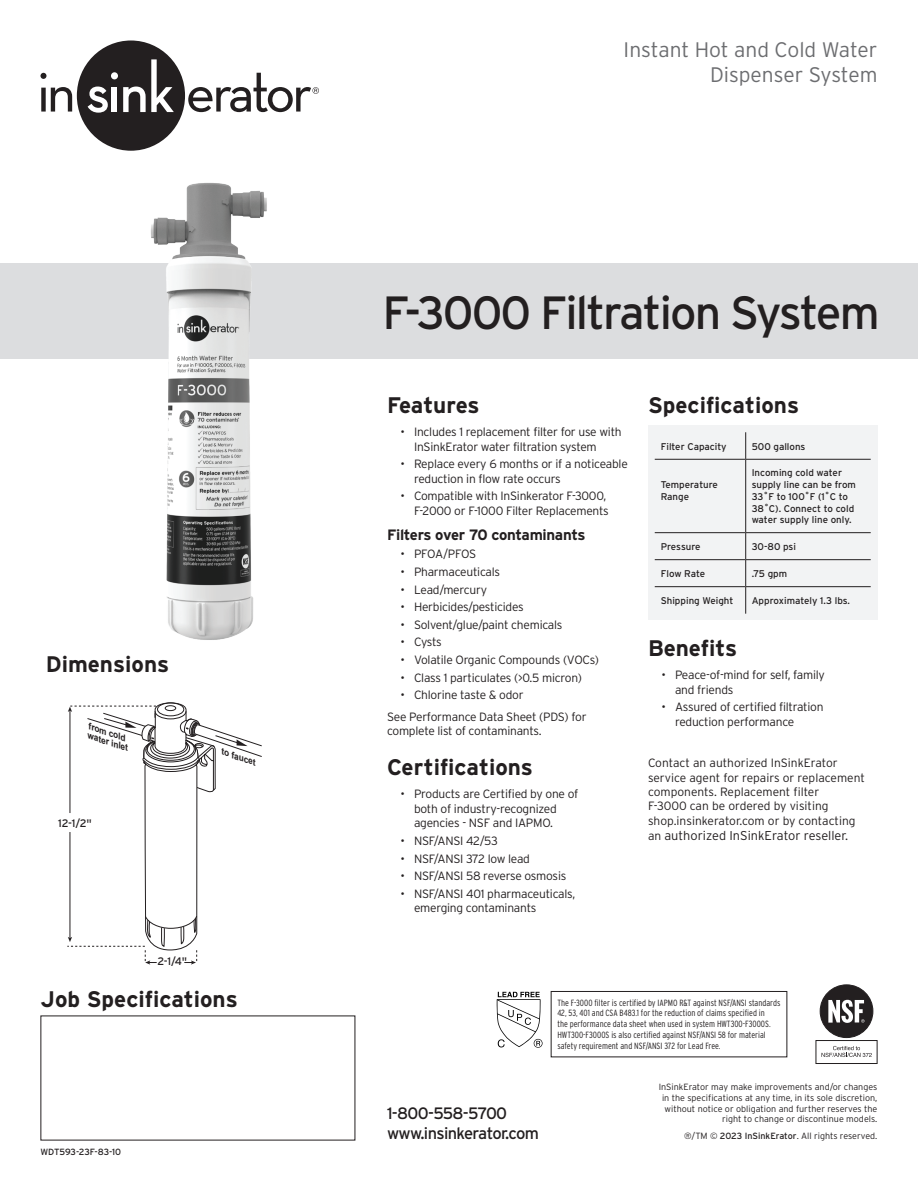
<style>
.page{position:relative;width:918px;height:1188px;background:#fff}
.page>*{position:absolute;margin:0;border:0;box-sizing:border-box;transform-origin:0 0}
.t1{font:46.5px "Interstate";letter-spacing:-.04em;color:#231f20}
.t2{font:700 22.5px "Interstate";color:#231f20}
.t3{font:300 21px/25.2px "Interstate";color:#6c6d70;text-align:right}
.t4{font:16.5px/19.8px "Interstate";letter-spacing:-.04em;color:#231f20}
.t5{font:700 15px "Interstate";letter-spacing:-.02em;color:#231f20}
.t6{font:300 12.75px "Interstate";color:#231f20}
.t7{font:300 12px/14.4px "Interstate";letter-spacing:-.02em;color:#231f20}
.t8{font:300 12px/14.4px "Interstate";color:#231f20}
.t9{font:10.95px "Interstate";color:#231f20}
.t10{font:9.75px/11.7px "Interstate";color:#231f20}
.t11{font:300 9px/10.8px "Interstate Condensed";color:#231f20}
.t12{font:300 9px/10.8px "Interstate";color:#231f20;text-align:right}
.t13{font:italic 700 9px/8.6px "Arial";color:#231f20;text-align:center;scale:.95 1}
.t14{font:9px "Interstate";letter-spacing:-.005em;color:#231f20}
.s1{font-size:12px}
.s2{font-weight:400}
</style>
<div class="page">
<div style="left:0;top:263px;width:918px;height:96px;background:#dcdddf"></div>
<div style="left:77px;top:41px;width:108px;height:110px;background:#231f20;border-radius:50%"></div>
<svg style="left:40px;top:73px;width:32px;height:39px"></svg>
<svg style="left:88px;top:87px;width:20px;height:26px"></svg>
<div style="left:112px;top:87px;width:5px;height:25px;background:#fff"></div>
<div style="left:111px;top:72px;width:7px;height:7px;background:#fff;border-radius:50%"></div>
<svg style="left:123px;top:59px;width:51px;height:53px"></svg>
<svg style="left:188px;top:73px;width:131px;height:39px"></svg>
<div style="left:648px;top:426px;width:229px;height:194px;background:#f2f3f4"></div>
<svg style="left:745px;top:432px;width:1px;height:27px"></svg>
<hr style="left:655px;top:459px;width:91px;height:1px;background:#231f20">
<hr style="left:746px;top:459px;width:125px;height:1px;background:#231f20">
<hr style="left:745px;top:460px;width:1px;height:72px;background:#231f20">
<hr style="left:655px;top:532px;width:91px;height:1px;background:#231f20">
<hr style="left:746px;top:532px;width:125px;height:1px;background:#231f20">
<hr style="left:655px;top:559px;width:91px;height:1px;background:#231f20">
<hr style="left:746px;top:559px;width:125px;height:1px;background:#231f20">
<hr style="left:655px;top:586px;width:91px;height:1px;background:#231f20">
<hr style="left:746px;top:586px;width:125px;height:1px;background:#231f20">
<svg style="left:745px;top:533px;width:1px;height:81px"></svg>
<svg style="left:67px;top:702px;width:195px;height:263px"></svg>
<div style="left:820px;top:985px;width:53px;height:53px;background:#231f20;border-radius:50%"></div>
<div style="left:820px;top:984px;width:53px;height:54px;border:1px solid #231f20;border-radius:50%"></div>
<svg style="left:828px;top:1000px;width:37px;height:23px"></svg>
<div style="left:816px;top:1040px;width:62px;height:24px;border:1px solid #231f20"></div>
<svg style="left:822px;top:1046px;width:50px;height:11px"></svg>
<div style="left:551px;top:991px;width:236px;height:66px;border:1px solid #231f20"></div>
<svg style="left:497px;top:992px;width:46px;height:56px"></svg>
<img style="left:151px;top:183px;width:116px;height:457px">
<h2 class="t2" style="left:46px;top:651px;width:125px">Dimensions</h2>
<p class="t13" style="left:91px;top:723px;width:42px;rotate:18deg">from old</p>
<p class="t13" style="left:92px;top:723px;width:46px;rotate:18deg">c<br>water inlet</p>
<p class="t9" style="left:58px;top:817px;width:35px">12-1/2"</p>
<p class="t13" style="left:224px;top:748px;width:39px;rotate:18deg">to faucet</p>
<p class="t9" style="left:157px;top:955px;width:31px">2-1/4"</p>
<h2 class="t2" style="left:40px;top:987px;width:199px">Job Specifications</h2>
<p class="t14" style="left:40px;top:1146px;width:82px">WDT593-23F-83-10</p>
<h3 class="t3" style="left:624px;top:37px;width:255px">Instant Hot and Cold Water<br>Dispenser System</h3>
<h1 class="t1" style="left:382px;top:287px;width:499px">F-3000 Filtration System</h1>
<h2 class="t2" style="left:387px;top:393px;width:94px">Features</h2>
<p class="t7" style="left:414px;top:425px;width:209px;text-indent:-14px">• Includes 1 replacement filter for use with<br>InSinkErator water filtration system</p>
<p class="t7" style="left:414px;top:457px;width:215px;text-indent:-14px">• Replace every 6 months or if a noticeable reduction in flow rate occurs</p>
<p class="t7" style="left:400px;top:489px;width:210px;text-align:right">• Compatible with InSinkerator F-3000,<br>F-2000 or F-1000 Filter Replacements</p>
<p class="t5" style="left:387px;top:526px;width:200px">Filters over 70 contaminants</p>
<p class="t7" style="left:400px;top:547px;width:77px">• PFOA/PFOS</p>
<p class="t7" style="left:400px;top:564px;width:101px">• Pharmaceuticals</p>
<p class="t7" style="left:400px;top:582px;width:88px">• Lead/mercury</p>
<p class="t7" style="left:400px;top:600px;width:125px">• Herbicides/pesticides</p>
<p class="t7" style="left:400px;top:617px;width:164px">• Solvent/glue/paint chemicals</p>
<p class="t7" style="left:400px;top:635px;width:43px">• Cysts</p>
<p class="t7" style="left:400px;top:653px;width:200px">• Volatile Organic Compounds (VOCs)</p>
<p class="t7" style="left:400px;top:670px;width:183px">• Class 1 particulates (&gt;0.5 micron)</p>
<p class="t7" style="left:387px;top:684px;width:201px;line-height:21.1px;text-indent:14px">• Chlorine taste &amp; odor<br>See Performance Data Sheet (PDS) for</p>
<p class="t7" style="left:387px;top:723px;width:156px">complete list of contaminants.</p>
<h2 class="t2" style="left:387px;top:755px;width:148px">Certifications</h2>
<p class="t7" style="left:414px;top:787px;width:166px;text-indent:-14px">• Products are Certified by one of both of industry-recognized agencies - NSF and IAPMO.</p>
<p class="t7" style="left:400px;top:833px;width:99px">• NSF/ANSI 42/53</p>
<p class="t7" style="left:400px;top:851px;width:131px">• NSF/ANSI 372 low lead</p>
<p class="t7" style="left:400px;top:869px;width:167px">• NSF/ANSI 58 reverse osmosis</p>
<p class="t7" style="left:414px;top:886px;width:163px;text-indent:-14px">• NSF/ANSI 401 pharmaceuticals, emerging contaminants</p>
<h2 class="t2" style="left:648px;top:393px;width:153px">Specifications</h2>
<p class="t10" style="left:661px;top:440px;width:67px">Filter Capacity</p>
<p class="t10" style="left:752px;top:440px;width:55px">500 gallons</p>
<p class="t10" style="left:661px;top:479px;width:59px">Temperature<br>Range</p>
<p class="t10" style="left:752px;top:467px;width:106px">Incoming cold water supply line can be from<br>33˚F to 100˚F (1˚C to<br>38˚C). Connect to cold water supply line only.</p>
<p class="t10" style="left:661px;top:541px;width:41px">Pressure</p>
<p class="t10" style="left:752px;top:541px;width:46px">30-80 psi</p>
<p class="t10" style="left:661px;top:568px;width:46px">Flow Rate</p>
<p class="t10" style="left:752px;top:568px;width:37px">.75 gpm</p>
<p class="t10" style="left:661px;top:595px;width:74px">Shipping Weight</p>
<p class="t10" style="left:752px;top:595px;width:100px">Approximately 1.3 lbs.</p>
<h2 class="t2" style="left:648px;top:636px;width:91px">Benefits</h2>
<p class="t7" style="left:675px;top:668px;width:151px;text-indent:-14px">• Peace-of-mind for self, family and friends</p>
<p class="t7" style="left:675px;top:700px;width:150px;text-indent:-14px">• Assured of certified filtration reduction performance</p>
<p class="t8" style="left:648px;top:756px;width:218px">Contact an authorized InSinkErator service agent for repairs or replacement components. Replacement filter<br>F-3000 can be ordered by visiting shop.insinkerator.com or by contacting</p>
<p class="t6" style="left:648px;top:828px;width:202px"><span class="s1">an</span> authorized InSinkErator reseller.</p>
<h3 class="t4" style="left:387px;top:1103px;width:154px">1-800-558-5700 www.insinkerator.com</h3>
<p class="t11" style="left:557px;top:997px;width:225px">The F-3000 filter is certified by IAPMO R&amp;T against NSF/ANSI standards 42, 53, 401 and CSA B483.1 for the reduction of claims specified in<br>the performance data sheet when used in system HWT300-F3000S.<br>HWT300-F3000S is also certified against NSF/ANSI 58 for material safety requirement and NSF/ANSI 372 for Lead Free.</p>
<p class="t12" style="left:659px;top:1081px;width:220px">InSinkErator may make improvements and/or changes in the specifications at any time, in its sole discretion, without notice or obligation and further reserves the right to change or discontinue models.</p>
<p class="t12" style="left:684px;top:1130px;width:195px">®/TM © <span class="s2">2023 InSinkErator</span>. All rights reserved.</p>
</div>
